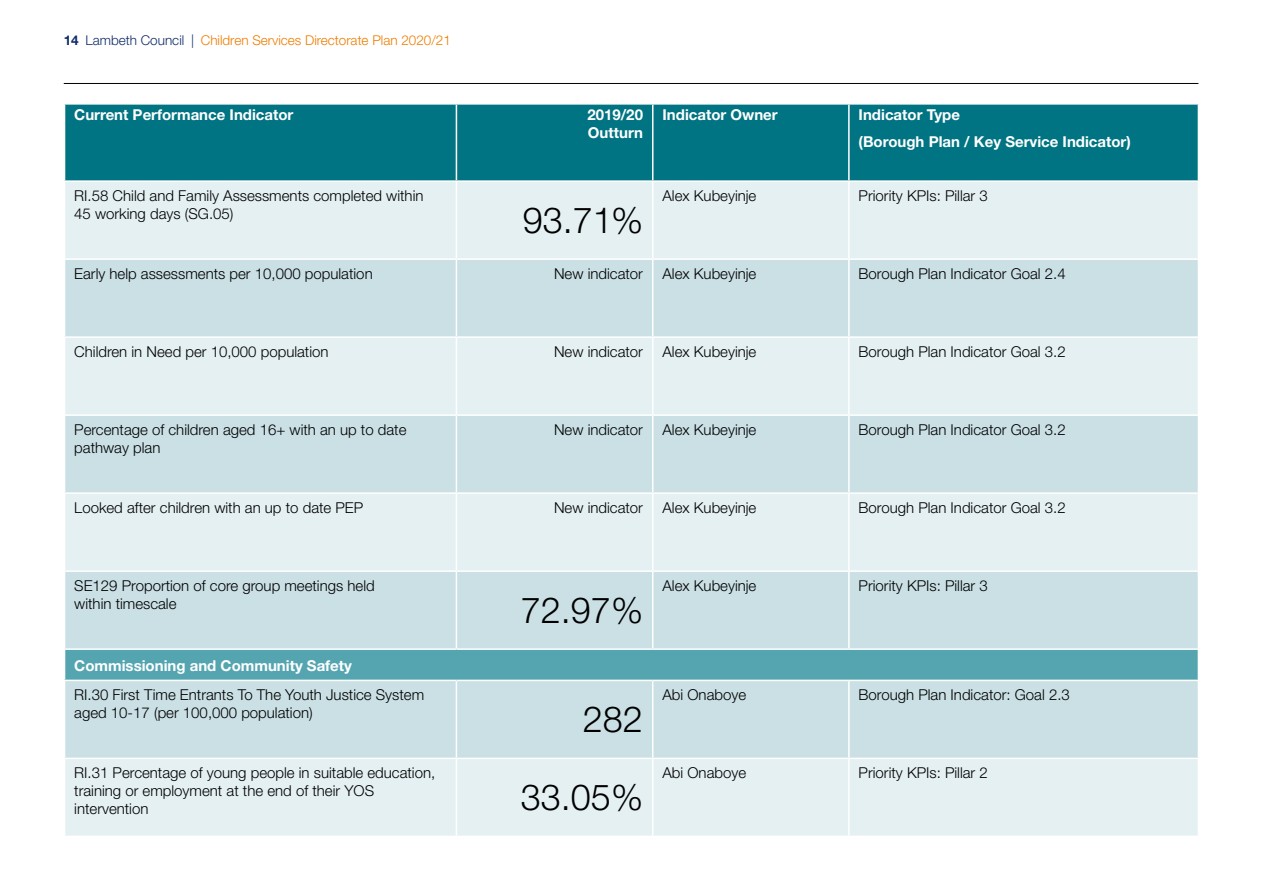
<style>
.page{position:relative;width:1263px;height:893px;background:#fff}
.page>*{position:absolute;margin:0;border:0;box-sizing:border-box;transform-origin:0 0}
.Table_text{font:300 36px "Helvetica Neue";color:#000}
.Table_text-2{font:300 15px/18px "Helvetica Neue";color:#000}
.Table_heads{font:700 15px/18px "Helvetica Neue";color:#fff}
.t1{font:300 13.5px "Helvetica Neue";color:#ef7d00}
.s1{font-weight:700;color:#102d69}
.s2{color:#102d69}
</style>
<div class="page">
<div style="left:65px;top:105px;width:1133px;height:75px;background:#007482"></div>
<div style="left:65px;top:182px;width:1133px;height:654px;background:#e5f0f3"></div>
<svg style="left:65px;top:260px;width:1133px;height:498px;background:#d3e5e9"></svg>
<div style="left:65px;top:649px;width:1133px;height:31px;background:#55a5b1"></div>
<hr style="left:456px;top:105px;width:1px;height:75px;background:#fff">
<hr style="left:652px;top:105px;width:1px;height:75px;background:#fff">
<hr style="left:848px;top:105px;width:2px;height:75px;background:#fff">
<hr style="left:456px;top:182px;width:1px;height:76px;background:#fff">
<hr style="left:652px;top:182px;width:1px;height:76px;background:#fff">
<hr style="left:848px;top:182px;width:2px;height:76px;background:#fff">
<hr style="left:64px;top:258px;width:392px;height:2px;background:#fff">
<hr style="left:456px;top:258px;width:197px;height:2px;background:#fff">
<hr style="left:456px;top:260px;width:1px;height:76px;background:#fff">
<hr style="left:653px;top:258px;width:196px;height:2px;background:#fff">
<hr style="left:652px;top:260px;width:1px;height:76px;background:#fff">
<hr style="left:849px;top:258px;width:350px;height:2px;background:#fff">
<hr style="left:848px;top:260px;width:2px;height:76px;background:#fff">
<hr style="left:64px;top:336px;width:392px;height:2px;background:#fff">
<hr style="left:456px;top:336px;width:197px;height:2px;background:#fff">
<hr style="left:456px;top:338px;width:1px;height:76px;background:#fff">
<hr style="left:653px;top:336px;width:196px;height:2px;background:#fff">
<hr style="left:652px;top:338px;width:1px;height:76px;background:#fff">
<hr style="left:849px;top:336px;width:350px;height:2px;background:#fff">
<hr style="left:848px;top:338px;width:2px;height:76px;background:#fff">
<hr style="left:64px;top:414px;width:392px;height:2px;background:#fff">
<hr style="left:456px;top:414px;width:197px;height:2px;background:#fff">
<hr style="left:456px;top:416px;width:1px;height:76px;background:#fff">
<hr style="left:653px;top:414px;width:196px;height:2px;background:#fff">
<hr style="left:652px;top:416px;width:1px;height:76px;background:#fff">
<hr style="left:849px;top:414px;width:350px;height:2px;background:#fff">
<hr style="left:848px;top:416px;width:2px;height:76px;background:#fff">
<hr style="left:64px;top:492px;width:392px;height:2px;background:#fff">
<hr style="left:456px;top:492px;width:197px;height:2px;background:#fff">
<hr style="left:456px;top:494px;width:1px;height:76px;background:#fff">
<hr style="left:653px;top:492px;width:196px;height:2px;background:#fff">
<hr style="left:652px;top:494px;width:1px;height:76px;background:#fff">
<hr style="left:849px;top:492px;width:350px;height:2px;background:#fff">
<hr style="left:848px;top:494px;width:2px;height:76px;background:#fff">
<hr style="left:64px;top:570px;width:392px;height:2px;background:#fff">
<hr style="left:456px;top:570px;width:197px;height:2px;background:#fff">
<hr style="left:456px;top:572px;width:1px;height:76px;background:#fff">
<hr style="left:653px;top:570px;width:196px;height:2px;background:#fff">
<hr style="left:652px;top:572px;width:1px;height:76px;background:#fff">
<hr style="left:849px;top:570px;width:350px;height:2px;background:#fff">
<hr style="left:848px;top:572px;width:2px;height:76px;background:#fff">
<hr style="left:64px;top:648px;width:392px;height:2px;background:#fff">
<hr style="left:456px;top:648px;width:197px;height:2px;background:#fff">
<hr style="left:653px;top:648px;width:196px;height:2px;background:#fff">
<hr style="left:849px;top:648px;width:350px;height:2px;background:#fff">
<hr style="left:64px;top:680px;width:392px;height:1px;background:#fff">
<hr style="left:456px;top:680px;width:197px;height:1px;background:#fff">
<hr style="left:456px;top:681px;width:1px;height:77px;background:#fff">
<hr style="left:653px;top:680px;width:196px;height:1px;background:#fff">
<hr style="left:652px;top:681px;width:1px;height:77px;background:#fff">
<hr style="left:849px;top:680px;width:350px;height:1px;background:#fff">
<hr style="left:848px;top:681px;width:2px;height:77px;background:#fff">
<hr style="left:64px;top:758px;width:392px;height:1px;background:#fff">
<hr style="left:456px;top:758px;width:197px;height:1px;background:#fff">
<hr style="left:456px;top:759px;width:1px;height:77px;background:#fff">
<hr style="left:653px;top:758px;width:196px;height:1px;background:#fff">
<hr style="left:652px;top:759px;width:1px;height:77px;background:#fff">
<hr style="left:849px;top:758px;width:350px;height:1px;background:#fff">
<hr style="left:848px;top:759px;width:2px;height:77px;background:#fff">
<hr style="left:64px;top:83px;width:1134px;height:1px;background:#000">
<p class="t1" style="left:64px;top:32px;width:389px"><span class="s1">14</span> <span class="s2">Lambeth Council |</span> Children Services Directorate Plan 2020/21</p>
<p class="Table_heads" style="left:74px;top:106px;width:221px">Current Performance Indicator</p>
<p class="Table_heads" style="left:587px;top:106px;width:57px">2019/20<br>Outturn</p>
<p class="Table_heads" style="left:662px;top:106px;width:117px">Indicator Owner</p>
<p class="Table_heads" style="left:859px;top:106px;width:103px">Indicator Type</p>
<p class="Table_heads" style="left:859px;top:133px;width:274px">(Borough Plan / Key Service Indicator)</p>
<p class="Table_text-2" style="left:74px;top:187px;width:351px">RI.58 Child and Family Assessments completed within<br>45 working days (SG.05)</p>
<p class="Table_text-2" style="left:662px;top:187px;width:95px">Alex Kubeyinje</p>
<p class="Table_text-2" style="left:859px;top:187px;width:131px">Priority KPIs: Pillar 3</p>
<p class="Table_text" style="left:523px;top:198px;width:122px">93.71%</p>
<p class="Table_text-2" style="left:74px;top:265px;width:300px">Early help assessments per 10,000 population</p>
<p class="Table_text-2" style="left:554px;top:265px;width:90px">New indicator</p>
<p class="Table_text-2" style="left:662px;top:265px;width:95px">Alex Kubeyinje</p>
<p class="Table_text-2" style="left:859px;top:265px;width:209px">Borough Plan Indicator Goal 2.4</p>
<p class="Table_text-2" style="left:74px;top:343px;width:256px">Children in Need per 10,000 population</p>
<p class="Table_text-2" style="left:554px;top:343px;width:90px">New indicator</p>
<p class="Table_text-2" style="left:662px;top:343px;width:95px">Alex Kubeyinje</p>
<p class="Table_text-2" style="left:859px;top:343px;width:209px">Borough Plan Indicator Goal 3.2</p>
<p class="Table_text-2" style="left:74px;top:420px;width:334px">Percentage of children aged 16+ with an up to date pathway plan</p>
<p class="Table_text-2" style="left:554px;top:420px;width:90px">New indicator</p>
<p class="Table_text-2" style="left:662px;top:420px;width:95px">Alex Kubeyinje</p>
<p class="Table_text-2" style="left:859px;top:420px;width:209px">Borough Plan Indicator Goal 3.2</p>
<p class="Table_text-2" style="left:74px;top:498px;width:290px">Looked after children with an up to date PEP</p>
<p class="Table_text-2" style="left:554px;top:498px;width:90px">New indicator</p>
<p class="Table_text-2" style="left:662px;top:498px;width:95px">Alex Kubeyinje</p>
<p class="Table_text-2" style="left:859px;top:498px;width:209px">Borough Plan Indicator Goal 3.2</p>
<p class="Table_text-2" style="left:74px;top:576px;width:302px">SE129 Proportion of core group meetings held within timescale</p>
<p class="Table_heads" style="left:74px;top:656px;width:279px">Commissioning and Community Safety</p>
<p class="Table_text-2" style="left:74px;top:686px;width:351px">RI.30 First Time Entrants To The Youth Justice System aged 10-17 (per 100,000 population)</p>
<p class="Table_text-2" style="left:74px;top:764px;width:362px">RI.31 Percentage of young people in suitable education, training or employment at the end of their YOS intervention</p>
<p class="Table_text" style="left:521px;top:588px;width:124px">72.97%</p>
<p class="Table_text-2" style="left:662px;top:576px;width:95px">Alex Kubeyinje</p>
<p class="Table_text-2" style="left:859px;top:576px;width:131px">Priority KPIs: Pillar 3</p>
<p class="Table_text" style="left:583px;top:697px;width:62px">282</p>
<p class="Table_text" style="left:521px;top:775px;width:124px">33.05%</p>
<p class="Table_text-2" style="left:662px;top:686px;width:85px">Abi Onaboye</p>
<p class="Table_text-2" style="left:859px;top:686px;width:213px">Borough Plan Indicator: Goal 2.3</p>
<p class="Table_text-2" style="left:662px;top:764px;width:85px">Abi Onaboye</p>
<p class="Table_text-2" style="left:859px;top:764px;width:131px">Priority KPIs: Pillar 2</p>
</div>
